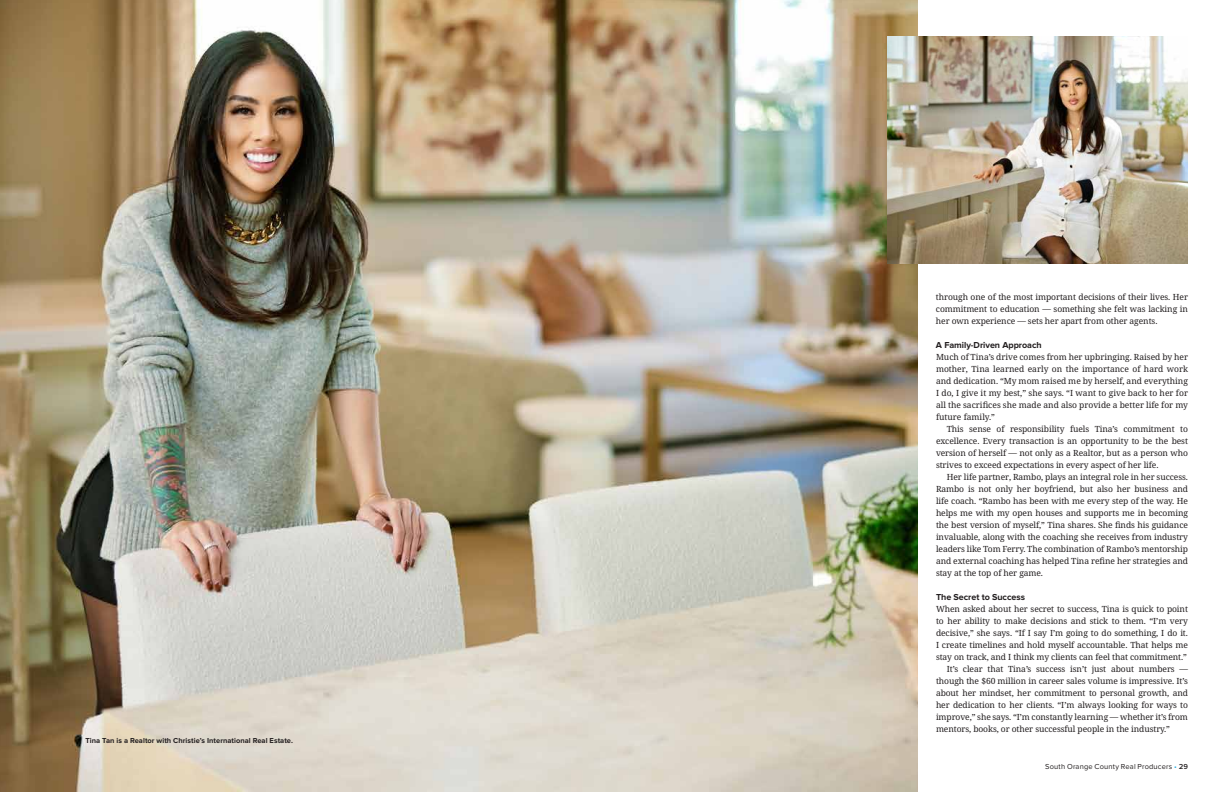
<style>
.page{position:relative;width:1224px;height:792px;background:#fff}
.page>*{position:absolute;margin:0;border:0;box-sizing:border-box;transform-origin:0 0}
.t1{font:700 9px "Proxima Nova";letter-spacing:-.005em;color:#231f20}
.t2{font:8.5px/12px "Avrile Serif";letter-spacing:-.01em;color:#231f20;text-align:justify}
.t3{font:700 7.5px "Proxima Nova";letter-spacing:.005em;color:#231f20}
.t4{font:7.5px "Proxima Nova";letter-spacing:.02em;color:#231f20}
.s1{color:#19a8e0}
.s2{font-weight:600}
</style>
<div class="page">
<img style="left:0;top:0;width:918px;height:792px">
<img style="left:887px;top:36px;width:301px;height:227px">
<p class="t3" style="left:86px;top:737px;width:209px">Tina Tan is a Realtor with Christie’s International Real Estate.</p>
<p class="t2" style="left:936px;top:291px;width:254px">through one of the most important decisions of their lives. Her commitment to education — something she felt was lacking in her own experience — sets her apart from other agents.</p>
<p class="t1" style="left:936px;top:341px;width:107px">A Family-Driven Approach</p>
<p class="t2" style="left:936px;top:351px;width:254px">Much of Tina’s drive comes from her upbringing. Raised by her mother, Tina learned early on the importance of hard work and dedication. “My mom raised me by herself, and everything I do, I give it my best,” she says. “I want to give back to her for all the sacrifices she made and also provide a better life for my future family.”</p>
<p class="t2" style="left:936px;top:423px;width:254px;text-indent:11px">This sense of responsibility fuels Tina’s commitment to excellence. Every transaction is an opportunity to be the best version of herself — not only as a Realtor, but as a person who strives to exceed expectations in every aspect of her life.</p>
<p class="t2" style="left:936px;top:471px;width:254px;text-indent:11px">Her life partner, Rambo, plays an integral role in her success.<br>Rambo is not only her boyfriend, but also her business and life coach. “Rambo has been with me every step of the way. He helps me with my open houses and supports me in becoming the best version of myself,” Tina shares. She finds his guidance invaluable, along with the coaching she receives from industry leaders like Tom Ferry. The combination of Rambo’s mentorship and external coaching has helped Tina refine her strategies and stay at the top of her game.</p>
<p class="t1" style="left:936px;top:593px;width:90px">The Secret to Success</p>
<p class="t2" style="left:936px;top:603px;width:254px">When asked about her secret to success, Tina is quick to point</p>
<p class="t2" style="left:936px;top:615px;width:254px">to her ability to make decisions and stick to them. “I’m very</p>
<p class="t2" style="left:936px;top:627px;width:254px">decisive,” she says. “If I say I’m going to do something, I do it.</p>
<p class="t2" style="left:936px;top:639px;width:254px">I create timelines and hold myself accountable. That helps me</p>
<p class="t2" style="left:936px;top:651px;width:253px">stay on track, and I think my clients can feel that commitment.”</p>
<p class="t2" style="left:947px;top:663px;width:243px">It’s clear that Tina’s success isn’t just about numbers —</p>
<p class="t2" style="left:936px;top:675px;width:254px">though the $60 million in career sales volume is impressive. It’s</p>
<p class="t2" style="left:936px;top:687px;width:254px">about her mindset, her commitment to personal growth, and</p>
<p class="t2" style="left:936px;top:699px;width:254px">her dedication to her clients. “I’m always looking for ways to</p>
<p class="t2" style="left:936px;top:711px;width:254px">improve,” she says. “I’m constantly learning — whether it’s from</p>
<p class="t2" style="left:936px;top:723px;width:236px">mentors, books, or other successful people in the industry.”</p>
<p class="t4" style="left:1045px;top:762px;width:144px">South Orange County Real Producers <span class="s1">•</span> <span class="s2">29</span></p>
</div>
